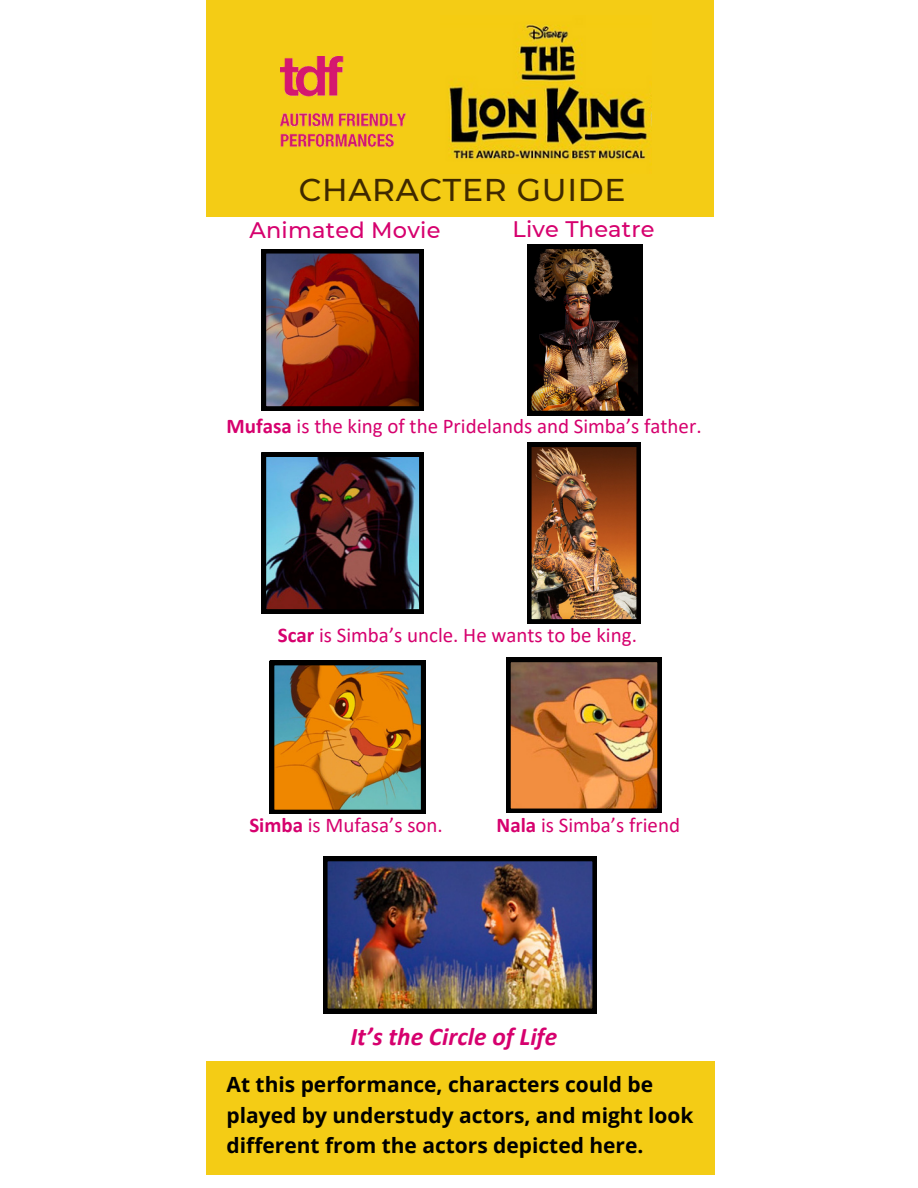
<style>
.page{position:relative;width:918px;height:1188px;background:#fff}
.page>*{position:absolute;margin:0;border:0;box-sizing:border-box;transform-origin:0 0}
.t1{font:500 31.5px "Montserrat";letter-spacing:.025em;color:#3f2900}
.t2{font:italic 700 25.5px "Calibri";color:#d6006e}
.t3{font:500 22.5px "Montserrat";letter-spacing:.01em;color:#d6006e}
.t4{font:21px "Calibri";color:#d6006e}
.t5{font:700 21px/30.3px "Open Sans";color:#000}
.s1{font-weight:700}
</style>
<div class="page">
<svg style="left:262px;top:249px;width:162px;height:162px;background:#772f25"></svg>
<svg style="left:262px;top:452px;width:162px;height:161px;background:#3c373f"></svg>
<img style="left:506px;top:658px;width:155px;height:155px">
<img style="left:323px;top:857px;width:273px;height:156px">
<svg style="left:270px;top:661px;width:155px;height:153px;background:#a27732"></svg>
<div style="left:206px;top:0;width:508px;height:216px;background:#f4cc15"></div>
<img style="left:280px;top:56px;width:125px;height:92px">
<img style="left:449px;top:24px;width:203px;height:141px">
<img style="left:527px;top:245px;width:116px;height:170px">
<img style="left:527px;top:443px;width:114px;height:181px">
<div style="left:206px;top:1061px;width:508px;height:113px;background:#f4cc15"></div>
<p class="t1" style="left:299px;top:170px;width:328px">CHARACTER GUIDE</p>
<p class="t3" style="left:249px;top:216px;width:193px">Animated Movie</p>
<h2 class="t3" style="left:513px;top:215px;width:144px">Live Theatre</h2>
<p class="t4" style="left:227px;top:418px;width:477px"><span class="s1">Mufasa</span> is the king of the Pridelands and Simba’s father.</p>
<p class="t4" style="left:278px;top:626px;width:361px"><span class="s1">Scar</span> is Simba’s uncle. He wants to be king.</p>
<p class="t4" style="left:249px;top:816px;width:195px"><span class="s1">Simba</span> is Mufasa’s son.</p>
<p class="t4" style="left:497px;top:816px;width:185px"><span class="s1">Nala</span> is Simba’s friend</p>
<p class="t2" style="left:351px;top:1026px;width:208px">It’s the Circle of Life</p>
<h3 class="t5" style="left:227px;top:1069px;width:468px">At this performance, characters could be played by understudy actors, and might look different from the actors depicted here.</h3>
</div>
